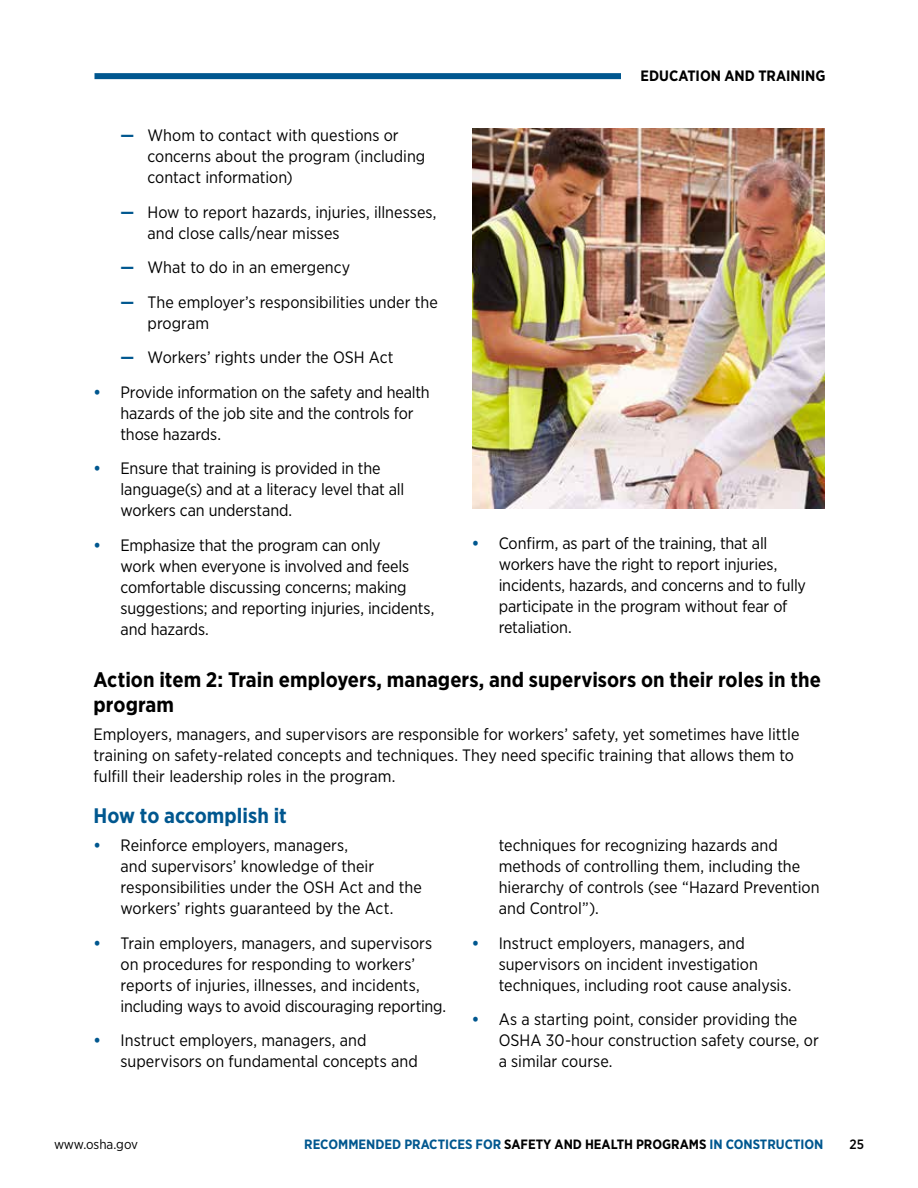
<style>
.page{position:relative;width:918px;height:1188px;background:#fff}
.page>*{position:absolute;margin:0;border:0;box-sizing:border-box;transform-origin:0 0}
.Action_Item{font:700 21px/25.2px "Gotham Narrow";letter-spacing:.005em;color:#000}
.How_to_header{font:700 21px "Gotham Narrow";color:#00578f}
.Action_Item_first_pa{font:16.5px/21px "Gotham Narrow";letter-spacing:-.005em;color:#000}
.t1{font:700 15px "Gotham Narrow";color:#000}
.t2{font:700 13.5px "Gotham Narrow";color:#00578f}
.t3{font:13.5px "Gotham Narrow";color:#000}
.t4{font:500 13.5px "Gotham Narrow";color:#000}
.s1{font-weight:700;color:#00578f}
.s2{color:#000}
</style>
<div class="page">
<img style="left:472px;top:128px;width:352px;height:381px">
<div style="left:94px;top:73px;width:527px;height:6px;background:#00578f"></div>
<p class="t1" style="left:641px;top:66px;width:186px">EDUCATION AND TRAINING</p>
<p class="Action_Item_first_pa" style="left:148px;top:125px;width:279px;text-indent:-27px"><span class="s1">—</span> Whom to contact with questions or concerns about the program (including contact information)</p>
<p class="Action_Item_first_pa" style="left:148px;top:201px;width:291px;text-indent:-27px"><span class="s1">—</span> How to report hazards, injuries, illnesses, and close calls/near misses</p>
<p class="Action_Item_first_pa" style="left:121px;top:257px;width:231px"><span class="s1">—</span> What to do in an emergency</p>
<p class="Action_Item_first_pa" style="left:148px;top:291px;width:292px;text-indent:-27px"><span class="s1">—</span> The employer’s responsibilities under the program</p>
<p class="Action_Item_first_pa" style="left:121px;top:347px;width:275px"><span class="s1">—</span> Workers’ rights under the OSH Act</p>
<p class="Action_Item_first_pa" style="left:121px;top:381px;width:311px;text-indent:-27px"><span class="s1">•</span> Provide information on the safety and health hazards of the job site and the controls for those hazards.</p>
<p class="Action_Item_first_pa" style="left:121px;top:458px;width:285px;text-indent:-27px"><span class="s1">•</span> Ensure that training is provided in the language(s) and at a literacy level that all workers can understand.</p>
<p class="Action_Item_first_pa" style="left:121px;top:534px;width:315px;text-indent:-27px"><span class="s1">•</span> Emphasize that the program can only<br>work when everyone is involved and feels comfortable discussing concerns; making suggestions; and reporting injuries, incidents, and hazards.</p>
<p class="Action_Item_first_pa" style="left:499px;top:533px;width:309px;text-indent:-27px"><span class="s1">•</span> Confirm, as part of the training, that all workers have the right to report injuries, incidents, hazards, and concerns and to fully participate in the program without fear of retaliation.</p>
<p class="Action_Item" style="left:94px;top:667px;width:729px">Action item 2: Train employers, managers, and supervisors on their roles in the program</p>
<p class="Action_Item_first_pa" style="left:94px;top:723px;width:707px">Employers, managers, and supervisors are responsible for workers’ safety, yet sometimes have little training on safety-related concepts and techniques. They need specific training that allows them to fulfill their leadership roles in the program.</p>
<p class="How_to_header" style="left:94px;top:802px;width:195px">How to accomplish it</p>
<p class="Action_Item_first_pa" style="left:121px;top:834px;width:303px;text-indent:-27px"><span class="s1">•</span> Reinforce employers, managers,<br>and supervisors’ knowledge of their responsibilities under the OSH Act and the workers’ rights guaranteed by the Act.</p>
<p class="Action_Item_first_pa" style="left:121px;top:932px;width:327px;text-indent:-27px"><span class="s1">•</span> Train employers, managers, and supervisors on procedures for responding to workers’ reports of injuries, illnesses, and incidents, including ways to avoid discouraging reporting.</p>
<p class="Action_Item_first_pa" style="left:121px;top:1029px;width:299px;text-indent:-27px"><span class="s1">•</span> Instruct employers, managers, and supervisors on fundamental concepts and</p>
<p class="Action_Item_first_pa" style="left:499px;top:834px;width:322px">techniques for recognizing hazards and methods of controlling them, including the hierarchy of controls (see “Hazard Prevention and Control”).</p>
<p class="Action_Item_first_pa" style="left:499px;top:932px;width:294px;text-indent:-27px"><span class="s1">•</span> Instruct employers, managers, and supervisors on incident investigation techniques, including root cause analysis.</p>
<p class="Action_Item_first_pa" style="left:499px;top:1008px;width:322px;text-indent:-27px"><span class="s1">•</span> As a starting point, consider providing the<br>OSHA 30-hour construction safety course, or a similar course.</p>
<p class="t3" style="left:54px;top:1136px;width:86px">www.osha.gov</p>
<p class="t2" style="left:304px;top:1136px;width:521px">RECOMMENDED PRACTICES FOR <span class="s2">SAFETY AND HEALTH PROGRAMS</span> IN CONSTRUCTION</p>
<p class="t4" style="left:849px;top:1136px;width:16px">25</p>
</div>
